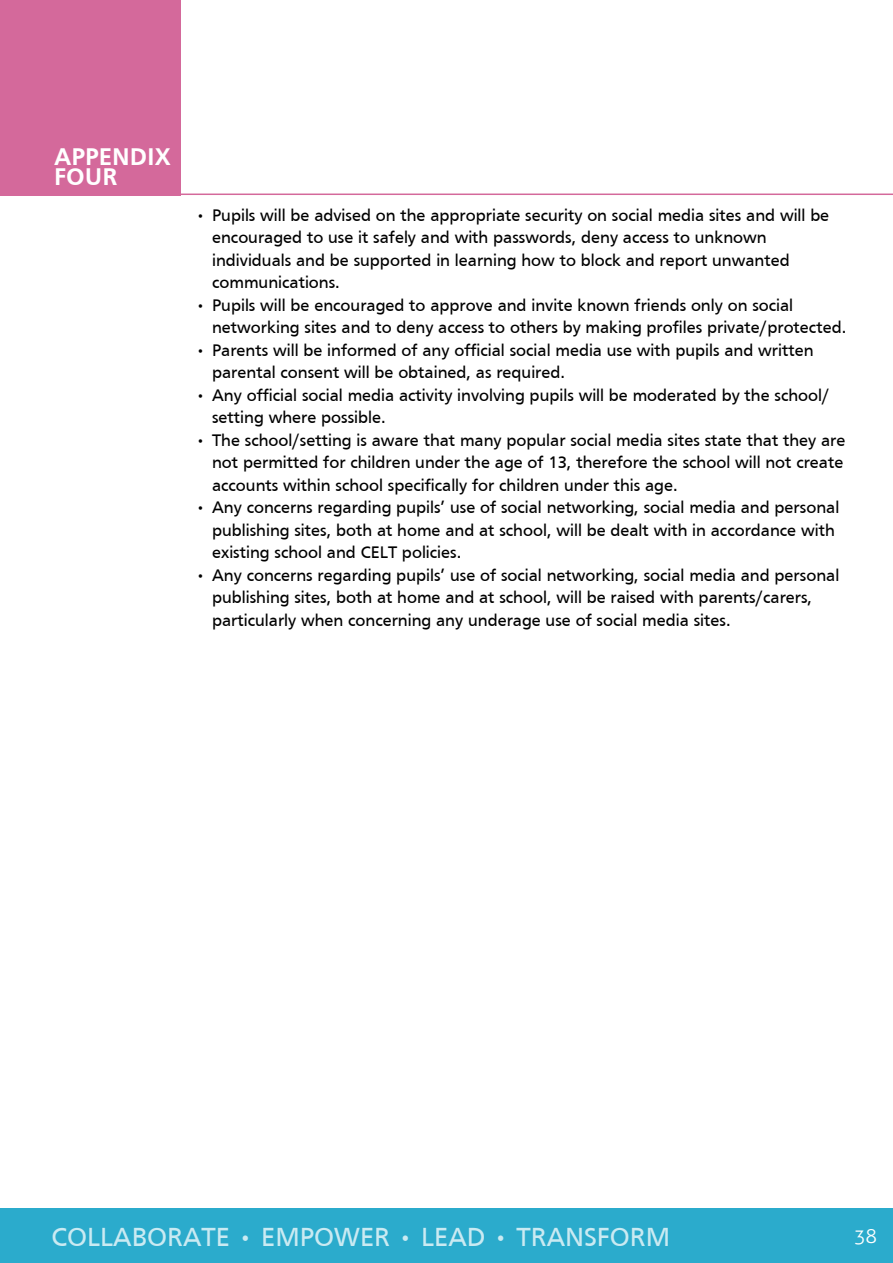
<style>
.page{position:relative;width:893px;height:1263px;background:#fff}
.page>*{position:absolute;margin:0;border:0;box-sizing:border-box;transform-origin:0 0}
.t1{font:27px "Frutiger";color:#caeaf2}
.t2{font:700 24.9px/20.1px "Frutiger";color:#fff}
.t3{font:300 19.5px "Aller";color:#fff}
.t4{font:17.25px/22.5px "Frutiger";color:#000}
</style>
<div class="page">
<div style="left:0;top:1208px;width:893px;height:55px;background:#2babcc"></div>
<hr style="left:181px;top:194px;width:712px;height:1px;background:#d4699b">
<div style="left:0;top:0;width:180px;height:196px;background:#d4699b"></div>
<h2 class="t2" style="left:54px;top:146px;width:118px">APPENDIX<br>FOUR</h2>
<p class="t4" style="left:212px;top:204px;width:619px;text-indent:-17px">• Pupils will be advised on the appropriate security on social media sites and will be encouraged to use it safely and with passwords, deny access to unknown individuals and be supported in learning how to block and report unwanted communications.</p>
<p class="t4" style="left:212px;top:294px;width:636px;text-indent:-17px">• Pupils will be encouraged to approve and invite known friends only on social networking sites and to deny access to others by making profiles private/protected.</p>
<p class="t4" style="left:212px;top:339px;width:603px;text-indent:-17px">• Parents will be informed of any official social media use with pupils and written parental consent will be obtained, as required.</p>
<p class="t4" style="left:212px;top:384px;width:619px;text-indent:-17px">• Any official social media activity involving pupils will be moderated by the school/ setting where possible.</p>
<p class="t4" style="left:212px;top:429px;width:635px;text-indent:-17px">• The school/setting is aware that many popular social media sites state that they are not permitted for children under the age of 13, therefore the school will not create accounts within school specifically for children under this age.</p>
<p class="t4" style="left:212px;top:496px;width:629px;text-indent:-17px">• Any concerns regarding pupils’ use of social networking, social media and personal publishing sites, both at home and at school, will be dealt with in accordance with existing school and CELT policies.</p>
<p class="t4" style="left:212px;top:564px;width:629px;text-indent:-17px">• Any concerns regarding pupils’ use of social networking, social media and personal publishing sites, both at home and at school, will be raised with parents/carers, particularly when concerning any underage use of social media sites.</p>
<h1 class="t1" style="left:52px;top:1221px;width:620px">COLLABORATE • EMPOWER • LEAD • TRANSFORM</h1>
<p class="t3" style="left:854px;top:1224px;width:25px">38</p>
</div>
